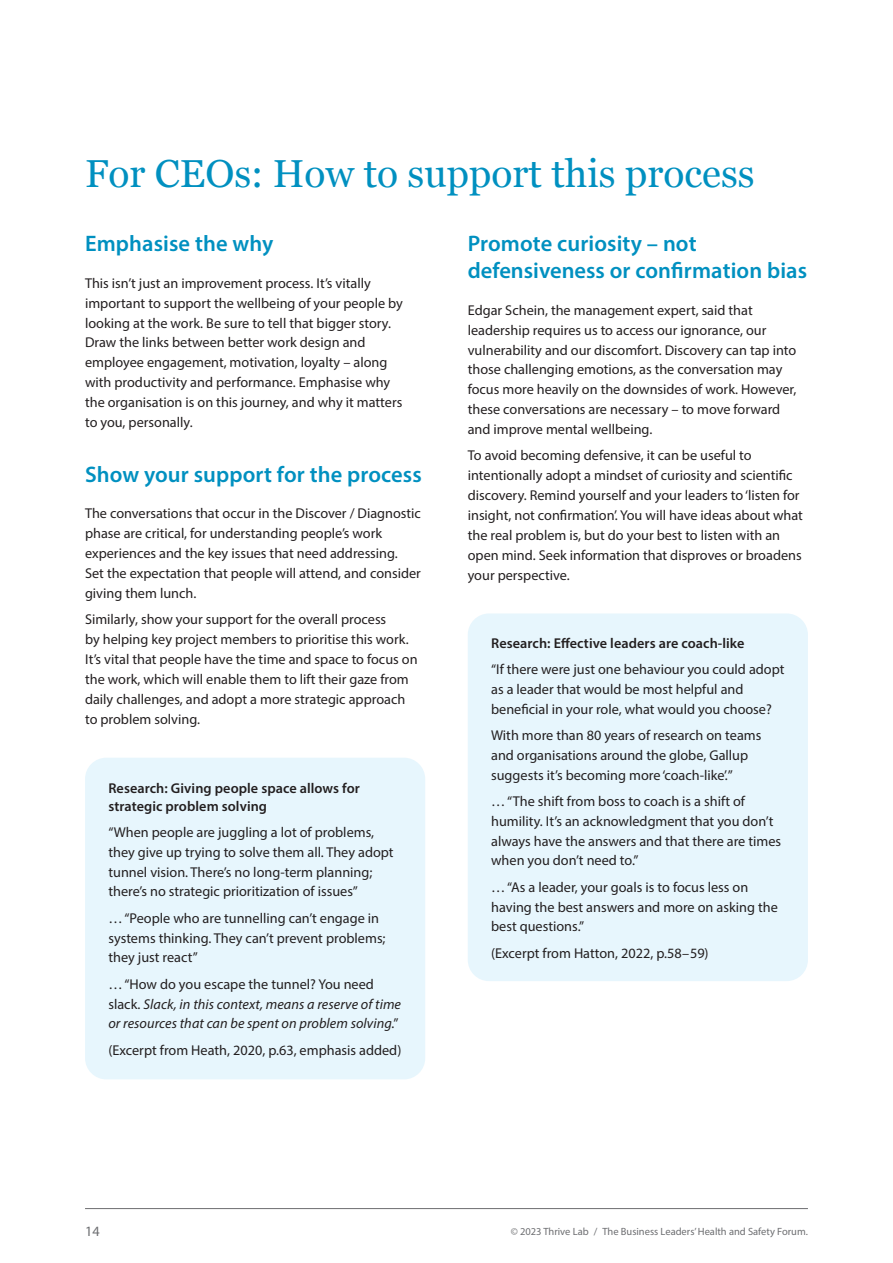
<style>
.page{position:relative;width:893px;height:1263px;background:#fff}
.page>*{position:absolute;margin:0;border:0;box-sizing:border-box;transform-origin:0 0}
.H1{font:39px "Georgia";color:#0090c0}
.H2{font:600 22.5px/27px "Myriad Pro";letter-spacing:.005em;color:#0090c0}
.Body{font:14.25px/19.8px "Myriad Pro";color:#231f20}
.Body-2{font:italic 14.25px/19.8px "Myriad Pro";letter-spacing:.005em;color:#231f20}
.H4{font:600 14.25px/17.2px "Myriad Pro";letter-spacing:.005em;color:#231f20}
.t1{font:14.25px "Myriad Pro";color:#6d6e71}
.t2{font:10.5px "Myriad Pro";color:#6d6e71}
.s1{font-style:normal}
</style>
<div class="page">
<hr style="left:85px;top:1208px;width:723px;height:1px;background:#6d6e71">
<div style="left:85px;top:758px;width:340px;height:321px;background:#e7f6fd;border-radius:21px"></div>
<div style="left:468px;top:613px;width:340px;height:368px;background:#e7f6fd;border-radius:21px"></div>
<p class="H1" style="left:85px;top:145px;width:671px">For CEOs: How to support this process</p>
<p class="H2" style="left:85px;top:229px;width:190px">Emphasise the why</p>
<p class="Body" style="left:85px;top:273px;width:319px">This isn’t just an improvement process. It’s vitally important to support the wellbeing of your people by looking at the work. Be sure to tell that bigger story.<br>Draw the links between better work design and employee engagement, motivation, loyalty – along with productivity and performance. Emphasise why the organisation is on this journey, and why it matters to you, personally.</p>
<p class="H2" style="left:85px;top:460px;width:338px">Show your support for the process</p>
<p class="Body" style="left:85px;top:504px;width:337px">The conversations that occur in the Discover / Diagnostic phase are critical, for understanding people’s work experiences and the key issues that need addressing.<br>Set the expectation that people will attend, and consider giving them lunch.</p>
<p class="Body" style="left:85px;top:609px;width:334px">Similarly, show your support for the overall process<br>by helping key project members to prioritise this work.<br>It’s vital that people have the time and space to focus on the work, which will enable them to lift their gaze from daily challenges, and adopt a more strategic approach to problem solving.</p>
<p class="H4" style="left:108px;top:779px;width:253px">Research: Giving people space allows for strategic problem solving</p>
<p class="Body" style="left:108px;top:822px;width:287px">“When people are juggling a lot of problems, they give up trying to solve them all. They adopt tunnel vision. There’s no long-term planning; there’s no strategic prioritization of issues”</p>
<p class="Body" style="left:108px;top:908px;width:279px">… “People who are tunnelling can’t engage in systems thinking. They can’t prevent problems; they just react”</p>
<p class="Body-2" style="left:108px;top:974px;width:294px"><span class="s1">… “How do you escape the tunnel? You need slack.</span> Slack, in this context, means a reserve of time or resources that can be spent on problem solving.<span class="s1">”</span></p>
<p class="Body" style="left:108px;top:1040px;width:294px">(Excerpt from Heath, 2020, p.63, emphasis added)</p>
<p class="H2" style="left:468px;top:229px;width:341px">Promote curiosity – not defensiveness or confirmation bias</p>
<p class="Body" style="left:468px;top:300px;width:330px">Edgar Schein, the management expert, said that leadership requires us to access our ignorance, our vulnerability and our discomfort. Discovery can tap into those challenging emotions, as the conversation may focus more heavily on the downsides of work. However, these conversations are necessary – to move forward and improve mental wellbeing.</p>
<p class="Body" style="left:468px;top:445px;width:337px">To avoid becoming defensive, it can be useful to intentionally adopt a mindset of curiosity and scientific discovery. Remind yourself and your leaders to ‘listen for insight, not confirmation’. You will have ideas about what the real problem is, but do your best to listen with an open mind. Seek information that disproves or broadens your perspective.</p>
<p class="H4" style="left:491px;top:634px;width:255px">Research: Effective leaders are coach-like</p>
<p class="Body" style="left:491px;top:659px;width:295px">“If there were just one behaviour you could adopt as a leader that would be most helpful and beneficial in your role, what would you choose?</p>
<p class="Body" style="left:491px;top:725px;width:272px">With more than 80 years of research on teams and organisations around the globe, Gallup suggests it’s becoming more ‘coach-like’.”</p>
<p class="Body" style="left:491px;top:791px;width:291px">… “The shift from boss to coach is a shift of humility. It’s an acknowledgment that you don’t always have the answers and that there are times when you don’t need to.”</p>
<p class="Body" style="left:491px;top:877px;width:288px">… “As a leader, your goals is to focus less on having the best answers and more on asking the best questions.”</p>
<p class="Body" style="left:491px;top:943px;width:219px">(Excerpt from Hatton, 2022, p.58–59)</p>
<p class="t1" style="left:85px;top:1222px;width:16px">14</p>
<p class="t2" style="left:511px;top:1225px;width:299px">© 2023 Thrive Lab / The Business Leaders’ Health and Safety Forum.</p>
</div>
